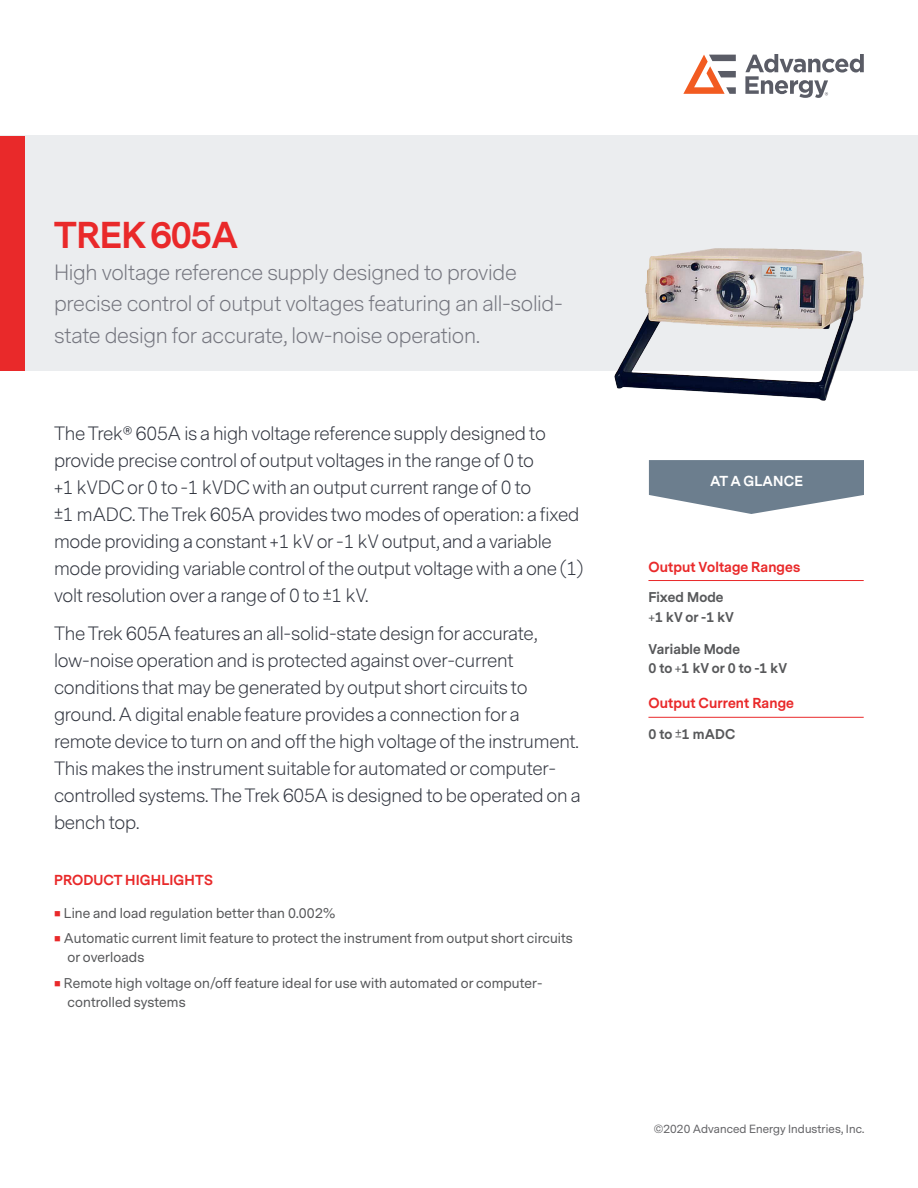
<style>
.page{position:relative;width:918px;height:1188px;background:#fff}
.page>*{position:absolute;margin:0;border:0;box-sizing:border-box;transform-origin:0 0}
.t1{font:700 34.95px "Messina Sans";letter-spacing:-.015em;color:#e9292a}
.TitleSub{font:300 20.55px/31.5px "Messina Sans";letter-spacing:-.015em;color:#75767f}
.Product_Overview_bod{font:300 18px/27px "Messina Sans";letter-spacing:-.015em;color:#323640}
.At_a_Glance_Subhead{font:700 13.5px "Messina Sans";letter-spacing:.01em;color:#e9292a}
.Cover_Heading{font:700 13.5px "Messina Sans";letter-spacing:.01em;color:#e9292a}
.Heading_1{font:700 13.5px "Messina Sans";letter-spacing:.01em;color:#fff}
.Bulleted{font:13.2px/19.8px "Messina Sans";letter-spacing:.01em;color:#57585a}
.At_A_Glance_Text_Las{font:700 13.2px/19.8px "Messina Sans";letter-spacing:.01em;color:#57585a}
.t2{font:11.1px "Messina Sans";letter-spacing:.01em;color:#636366}
.s1{color:#e9292a}
</style>
<div class="page">
<div style="left:0;top:136px;width:918px;height:235px;background:#ebedef"></div>
<svg style="left:649px;top:460px;width:215px;height:54px"></svg>
<hr style="left:648px;top:580px;width:216px;height:1px;background:#e9292a">
<hr style="left:648px;top:717px;width:216px;height:1px;background:#e9292a">
<div style="left:0;top:136px;width:24px;height:235px;background:#e9292a"></div>
<svg style="left:683px;top:55px;width:53px;height:39px"></svg>
<svg style="left:745px;top:54px;width:119px;height:44px"></svg>
<img style="left:614px;top:248px;width:250px;height:153px">
<p class="t1" style="left:54px;top:211px;width:186px">TREK 605A</p>
<p class="TitleSub" style="left:54px;top:257px;width:510px">High voltage reference supply designed to provide precise control of output voltages featuring an all-solid&shy;state design for accurate, low-noise operation.</p>
<p class="Product_Overview_bod" style="left:54px;top:420px;width:531px">The Trek® 605A is a high voltage reference supply designed to provide precise control of output voltages in the range of 0 to<br>+1 kVDC or 0 to -1 kVDC with an output current range of 0 to<br>±1 mADC. The Trek 605A provides two modes of operation: a fixed mode providing a constant +1 kV or -1 kV output, and a variable mode providing variable control of the output voltage with a one (1) volt resolution over a range of 0 to ±1 kV.</p>
<p class="Product_Overview_bod" style="left:54px;top:621px;width:528px">The Trek 605A features an all-solid-state design for accurate, low-noise operation and is protected against over-current conditions that may be generated by output short circuits to ground. A digital enable feature provides a connection for a remote device to turn on and off the high voltage of the instrument.<br>This makes the instrument suitable for automated or computer&shy;controlled systems. The Trek 605A is designed to be operated on a bench top.</p>
<p class="Cover_Heading" style="left:54px;top:870px;width:160px">PRODUCT HIGHLIGHTS</p>
<p class="Bulleted" style="left:54px;top:903px;width:283px"><span class="s1">■</span> Line and load regulation better than 0.002%</p>
<p class="Bulleted" style="left:68px;top:928px;width:507px;text-indent:-14px"><span class="s1">■</span> Automatic current limit feature to protect the instrument from output short circuits or overloads</p>
<p class="Bulleted" style="left:68px;top:973px;width:476px;text-indent:-14px"><span class="s1">■</span> Remote high voltage on/off feature ideal for use with automated or computer&shy;controlled systems</p>
<p class="Heading_1" style="left:710px;top:472px;width:94px">AT A GLANCE</p>
<p class="At_a_Glance_Subhead" style="left:648px;top:557px;width:153px">Output Voltage Ranges</p>
<p class="At_A_Glance_Text_Las" style="left:648px;top:588px;width:87px">Fixed Mode +1 kV or -1 kV</p>
<p class="At_A_Glance_Text_Las" style="left:648px;top:639px;width:140px">Variable Mode<br>0 to +1 kV or 0 to -1 kV</p>
<p class="At_a_Glance_Subhead" style="left:648px;top:694px;width:147px">Output Current Range</p>
<p class="At_A_Glance_Text_Las" style="left:648px;top:725px;width:89px">0 to ±1 mADC</p>
<p class="t2" style="left:654px;top:1122px;width:212px">©2020 Advanced Energy Industries, Inc.</p>
</div>
